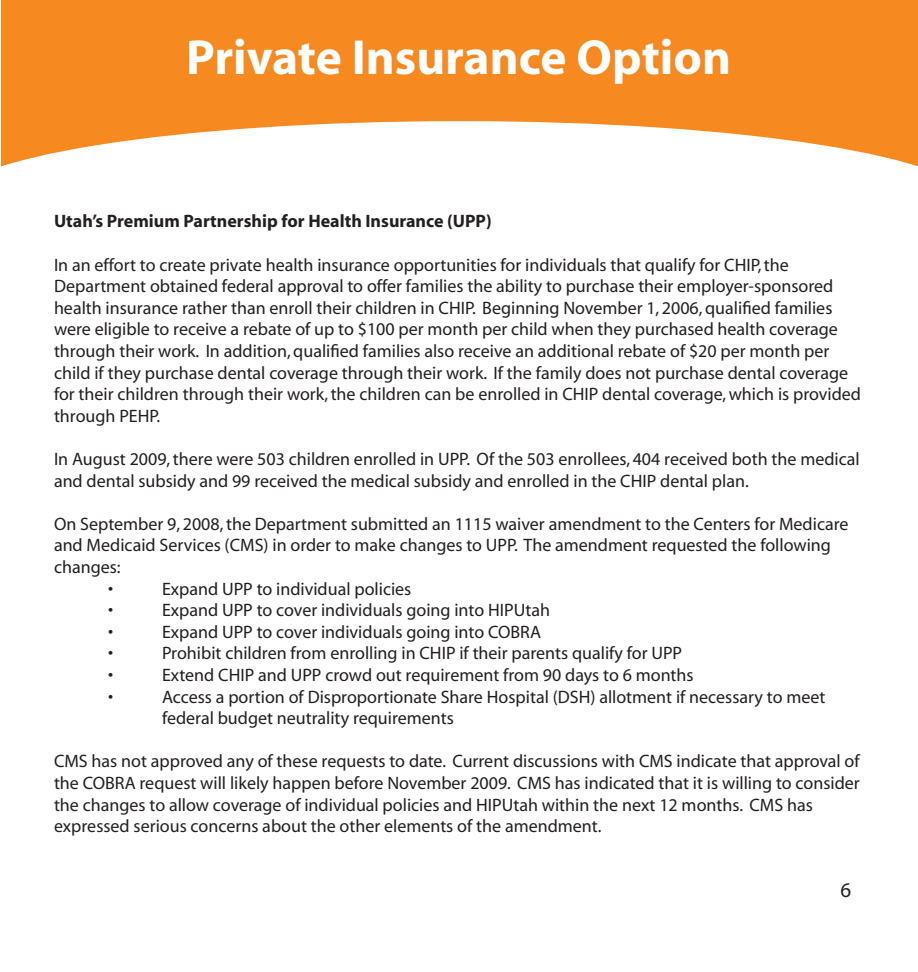
<style>
.page{position:relative;width:918px;height:972px;background:#fff}
.page>*{position:absolute;margin:0;border:0;box-sizing:border-box;transform-origin:0 0}
.t1{font:700 49.5px "Myriad";color:#fff}
.t2{font:21px "Myriad";color:#231f20}
.t3{font:18px/21.6px "Myriad";color:#231f20}
.t4{font:700 18px "Myriad";color:#231f20}
</style>
<div class="page">
<div style="left:1px;top:0;width:917px;height:234px;background:#f6891f"></div>
<svg style="left:1px;top:121px;width:867px;height:113px;background:#fef2e8"></svg>
<svg style="left:868px;top:153px;width:50px;height:81px;background:#fef5ec"></svg>
<h1 class="t1" style="left:186px;top:32px;width:546px">Private Insurance Option</h1>
<p class="t4" style="left:54px;top:212px;width:439px">Utah’s Premium Partnership for Health Insurance (UPP)</p>
<p class="t3" style="left:54px;top:255px;width:809px">In an effort to create private health insurance opportunities for individuals that qualify for CHIP, the Department obtained federal approval to offer families the ability to purchase their employer-sponsored health insurance rather than enroll their children in CHIP. Beginning November 1, 2006, qualified families were eligible to receive a rebate of up to $100 per month per child when they purchased health coverage through their work. In addition, qualified families also receive an additional rebate of $20 per month per child if they purchase dental coverage through their work. If the family does not purchase dental coverage for their children through their work, the children can be enrolled in CHIP dental coverage, which is provided through PEHP.</p>
<p class="t3" style="left:54px;top:449px;width:807px">In August 2009, there were 503 children enrolled in UPP. Of the 503 enrollees, 404 received both the medical and dental subsidy and 99 received the medical subsidy and enrolled in the CHIP dental plan.</p>
<p class="t3" style="left:54px;top:514px;width:796px">On September 9, 2008, the Department submitted an 1115 waiver amendment to the Centers for Medicare</p>
<p class="t3" style="left:54px;top:535px;width:778px">and Medicaid Services (CMS) in order to make changes to UPP. The amendment requested the following</p>
<p class="t3" style="left:54px;top:557px;width:68px">changes:</p>
<p class="t3" style="left:108px;top:579px;width:7px">•</p>
<p class="t3" style="left:162px;top:579px;width:251px">Expand UPP to individual policies</p>
<p class="t3" style="left:108px;top:600px;width:7px">•</p>
<p class="t3" style="left:162px;top:600px;width:390px">Expand UPP to cover individuals going into HIPUtah</p>
<p class="t3" style="left:108px;top:622px;width:7px">•</p>
<p class="t3" style="left:162px;top:622px;width:381px">Expand UPP to cover individuals going into COBRA</p>
<p class="t3" style="left:108px;top:643px;width:7px">•</p>
<p class="t3" style="left:162px;top:643px;width:522px">Prohibit children from enrolling in CHIP if their parents qualify for UPP</p>
<p class="t3" style="left:108px;top:665px;width:7px">•</p>
<p class="t3" style="left:162px;top:665px;width:533px">Extend CHIP and UPP crowd out requirement from 90 days to 6 months</p>
<p class="t3" style="left:108px;top:687px;width:7px">•</p>
<p class="t3" style="left:162px;top:687px;width:665px">Access a portion of Disproportionate Share Hospital (DSH) allotment if necessary to meet federal budget neutrality requirements</p>
<p class="t3" style="left:54px;top:751px;width:807px">CMS has not approved any of these requests to date. Current discussions with CMS indicate that approval of the COBRA request will likely happen before November 2009. CMS has indicated that it is willing to consider the changes to allow coverage of individual policies and HIPUtah within the next 12 months. CMS has expressed serious concerns about the other elements of the amendment.</p>
<p class="t2" style="left:840px;top:880px;width:12px">6</p>
</div>
